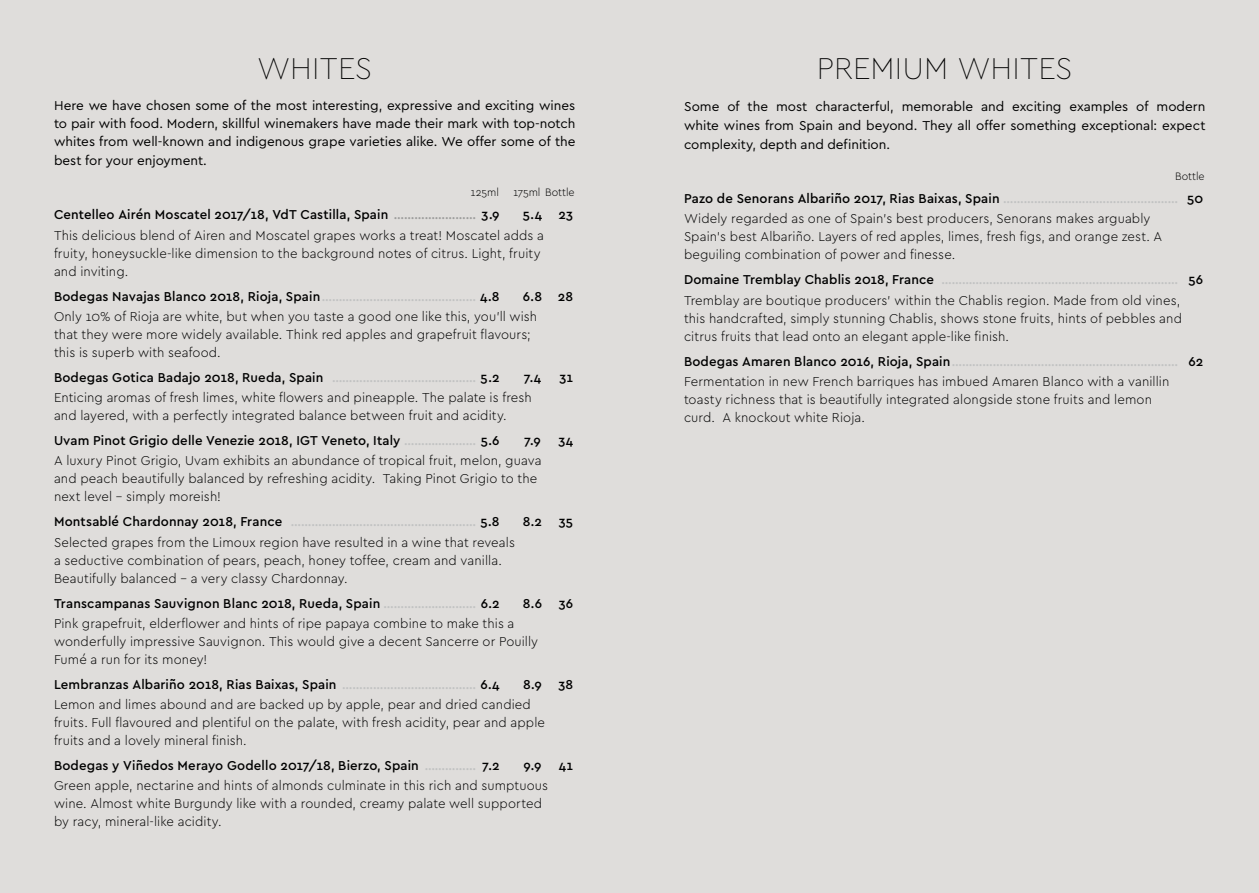
<style>
.page{position:relative;width:1259px;height:893px;background:#fff}
.page>*{position:absolute;margin:0;border:0;box-sizing:border-box;transform-origin:0 0}
.t1{font:100 31.5px "Cera";letter-spacing:.005em;color:#000}
.t2{font:300 13.5px/18px "Cera";letter-spacing:.01em;color:#000}
.t3{font:500 13.5px "Cera";letter-spacing:.01em;color:#000}
.t4{font:13.5px/18.3px "Cera";color:#000;text-align:justify}
.t5{font:300 11.25px "Cera";letter-spacing:-.005em;color:#000;scale:.95 1}
.s1{color:#9d9d9c}
.s2{color:#c1c2c2}
.s3{font-weight:500}
.s4{font-weight:500;color:#c1c2c2}
</style>
<div class="page">
<div style="left:0;top:0;width:651px;height:893px;background:#dfdddb"></div>
<div style="left:609px;top:0;width:650px;height:893px;background:#dfdddb"></div>
<h1 class="t1" style="left:257px;top:48px;width:117px">WHITES</h1>
<p class="t4" style="left:54px;top:96px;width:523px">Here we have chosen some of the most interesting, expressive and exciting wines to pair with food. Modern, skillful winemakers have made their mark with top-notch whites from well-known and indigenous grape varieties alike. We offer some of the best for your enjoyment.</p>
<p class="t5" style="left:470px;top:185px;width:31px">125ml</p>
<p class="t5" style="left:513px;top:185px;width:66px">175ml Bottle</p>
<p class="t3" style="left:54px;top:206px;width:447px">Centelleo Airén Moscatel 2017/18, VdT Castilla, Spain <span class="s1">……………………</span> 3.9</p>
<p class="t3" style="left:523px;top:206px;width:52px">5.4 23</p>
<p class="t2" style="left:54px;top:225px;width:491px">This delicious blend of Airen and Moscatel grapes works a treat! Moscatel adds a fruity, honeysuckle-like dimension to the background notes of citrus. Light, fruity and inviting.</p>
<p class="t3" style="left:54px;top:287px;width:447px">Bodegas Navajas Blanco 2018, Rioja, Spain<span class="s2">………………………………………</span> 4.8</p>
<p class="t3" style="left:523px;top:287px;width:52px">6.8 28</p>
<p class="t2" style="left:54px;top:307px;width:485px">Only 10% of Rioja are white, but when you taste a good one like this, you’ll wish that they were more widely available. Think red apples and grapefruit flavours; this is superb with seafood.</p>
<p class="t3" style="left:54px;top:368px;width:447px">Bodegas Gotica Badajo 2018, Rueda, Spain <span class="s2">……………………………………</span> 5.2</p>
<p class="t3" style="left:524px;top:368px;width:19px">7.4</p>
<p class="t3" style="left:559px;top:368px;width:15px">31</p>
<p class="t2" style="left:54px;top:388px;width:479px">Enticing aromas of fresh limes, white flowers and pineapple. The palate is fresh and layered, with a perfectly integrated balance between fruit and acidity.</p>
<p class="t3" style="left:54px;top:432px;width:447px">Uvam Pinot Grigio delle Venezie 2018, IGT Veneto, Italy <span class="s2">…………………</span> 5.6</p>
<p class="t3" style="left:524px;top:432px;width:18px">7.9</p>
<p class="t3" style="left:558px;top:432px;width:16px">34</p>
<p class="t2" style="left:54px;top:451px;width:489px">A luxury Pinot Grigio, Uvam exhibits an abundance of tropical fruit, melon, guava and peach beautifully balanced by refreshing acidity. Taking Pinot Grigio to the next level - simply moreish!</p>
<p class="t3" style="left:54px;top:513px;width:447px">Montsablé Chardonnay 2018, France <span class="s2">………………………………………………</span> 5.8</p>
<p class="t3" style="left:523px;top:513px;width:52px">8.2 35</p>
<p class="t2" style="left:54px;top:532px;width:462px">Selected grapes from the Limoux region have resulted in a wine that reveals a seductive combination of pears, peach, honey toffee, cream and vanilla.<br>Beautifully balanced - a very classy Chardonnay.</p>
<p class="t3" style="left:54px;top:594px;width:447px">Transcampanas Sauvignon Blanc 2018, Rueda, Spain <span class="s2">………………………</span> 6.2</p>
<p class="t3" style="left:523px;top:594px;width:52px">8.6 36</p>
<p class="t2" style="left:54px;top:614px;width:486px">Pink grapefruit, elderflower and hints of ripe papaya combine to make this a wonderfully impressive Sauvignon. This would give a decent Sancerre or Pouilly<br>Fumé a run for its money!</p>
<p class="t3" style="left:54px;top:675px;width:447px">Lembranzas Albariño 2018, Rias Baixas, Spain <span class="s2">…………………………………</span> 6.4</p>
<p class="t3" style="left:523px;top:675px;width:51px">8.9 38</p>
<p class="t2" style="left:54px;top:695px;width:492px">Lemon and limes abound and are backed up by apple, pear and dried candied fruits. Full flavoured and plentiful on the palate, with fresh acidity, pear and apple fruits and a lovely mineral finish.</p>
<p class="t3" style="left:54px;top:757px;width:447px">Bodegas y Viñedos Merayo Godello 2017/18, Bierzo, Spain <span class="s2">……………</span> 7.2</p>
<p class="t3" style="left:523px;top:757px;width:19px">9.9</p>
<p class="t3" style="left:559px;top:757px;width:16px">41</p>
<p class="t2" style="left:54px;top:776px;width:495px">Green apple, nectarine and hints of almonds culminate in this rich and sumptuous wine. Almost white Burgundy like with a rounded, creamy palate well supported by racy, mineral-like acidity.</p>
<h1 class="t1" style="left:817px;top:48px;width:257px">PREMIUM WHITES</h1>
<p class="t4" style="left:684px;top:96px;width:523px;line-height:18.9px">Some of the most characterful, memorable and exciting examples of modern white wines from Spain and beyond. They all offer something exceptional: expect complexity, depth and definition.</p>
<p class="t5" style="left:1175px;top:169px;width:33px">Bottle</p>
<p class="t2" style="left:684px;top:188px;width:520px;line-height:20.1px"><span class="s3">Pazo de Senorans Albariño 2017, Rias Baixas, Spain</span> <span class="s4">……………………………………………</span> <span class="s3">50<br></span>Widely regarded as one of Spain’s best producers, Senorans makes arguably</p>
<p class="t2" style="left:684px;top:227px;width:480px">Spain’s best Albariño. Layers of red apples, limes, fresh figs, and orange zest. A beguiling combination of power and finesse.</p>
<p class="t2" style="left:684px;top:269px;width:520px;line-height:20.1px"><span class="s3">Domaine Tremblay Chablis 2018, France</span> <span class="s4">……………………………………………………………</span> <span class="s3">56<br></span>Tremblay are boutique producers’ within the Chablis region. Made from old vines,</p>
<p class="t2" style="left:684px;top:308px;width:499px">this handcrafted, simply stunning Chablis, shows stone fruits, hints of pebbles and citrus fruits that lead onto an elegant apple-like finish.</p>
<p class="t2" style="left:684px;top:351px;width:520px;line-height:20.1px"><span class="s3">Bodegas Amaren Blanco 2016, Rioja, Spain</span><span class="s4">…………………………………………………………</span> <span class="s3">62<br></span>Fermentation in new French barriques has imbued Amaren Blanco with a vanillin</p>
<p class="t2" style="left:684px;top:390px;width:469px">toasty richness that is beautifully integrated alongside stone fruits and lemon curd. A knockout white Rioja.</p>
</div>
